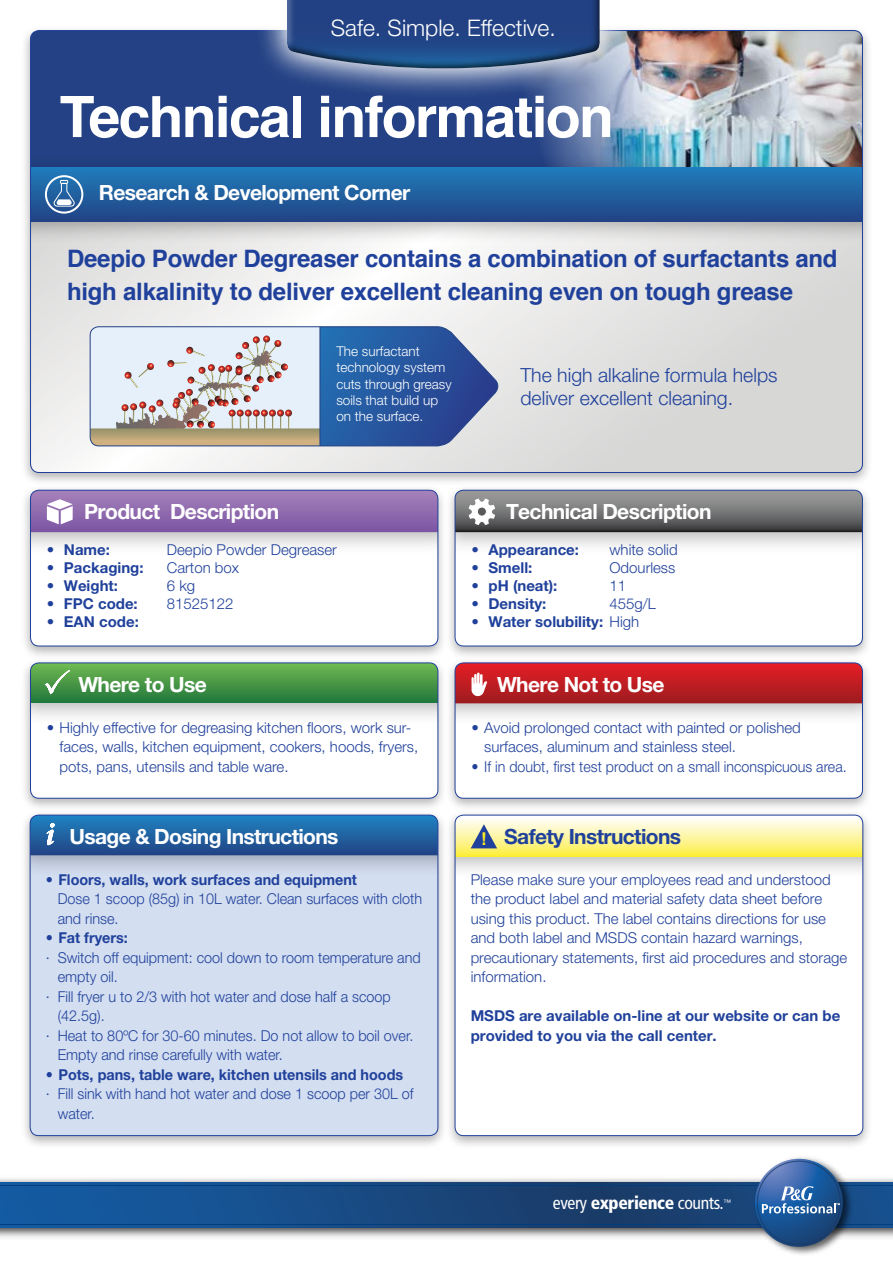
<style>
.page{position:relative;width:893px;height:1263px;background:#fff}
.page>*{position:absolute;margin:0;border:0;box-sizing:border-box;transform-origin:0 0}
.t1{font:700 57px "Helvetica";letter-spacing:-.03em;color:#fff}
.t2{font:700 24px/33px "Helvetica";letter-spacing:-.01em;color:#20419b}
.t3{font:300 22.8px "Helvetica Neue LT Pro";color:#fff}
.t4{font:700 21px "Helvetica Neue LT Pro";letter-spacing:-.03em;color:#fff}
.t5{font:700 21px "Helvetica Neue LT Pro";letter-spacing:-.03em;color:#20419b}
.t6{font:300 19.5px/23.4px "Helvetica Neue LT Pro";color:#20419b}
.t7{font:condensed 17.85px "Frutiger LT Com";letter-spacing:-.02em;color:#fff}
.t8{font:300 15px/19.5px "Helvetica Neue LT Pro";color:#20419b}
.t9{font:300 15px/19.5px "Helvetica Neue LT Pro";color:#20419b;scale:.96 1}
.t10{font:700 15px/19.5px "Helvetica Neue LT Pro";color:#20419b}
.t11{font:700 15px "Helvetica Neue LT Pro";color:#20419b;scale:.96 1}
.t12{font:300 15px "Helvetica Neue LT Pro";color:#20419b;scale:.95 1}
.t13{font:300 13.5px/16.2px "Helvetica Neue LT Pro";color:#fff}
.t14{font:condensed 7.8px "Frutiger CE";color:#fff}
.s1{font-weight:300}
.s2{font-family:"Arial";font-size:17.55px;color:#fcee21}
.s3{font-weight:900}
</style>
<div class="page">
<div style="left:21px;top:24px;width:851px;height:463px;background:#000;opacity:.3"></div>
<div style="left:31px;top:31px;width:831px;height:441px;background:#234184;border-radius:9px"></div>
<svg style="left:31px;top:245px;width:831px;height:227px;background:#e5e4e4"></svg>
<img style="left:532px;top:31px;width:330px;height:121px">
<div style="left:31px;top:152px;width:831px;height:93px;background:#000;opacity:.3"></div>
<div style="left:31px;top:167px;width:831px;height:54px;background:linear-gradient(to bottom,#217ebd,#224486)"></div>
<svg style="left:52px;top:180px;width:23px;height:27px"></svg>
<div style="left:45px;top:175px;width:38px;height:39px;border:2px solid #fff;border-radius:50%"></div>
<svg style="left:0;top:1182px;width:893px;height:46px;background:#174a83"></svg>
<hr style="left:0;top:1185px;width:893px;height:1px;background:#003e7e">
<hr style="left:0;top:1224px;width:893px;height:1px;background:#003e7e">
<img style="left:751px;top:1157px;width:106px;height:98px">
<svg style="left:755px;top:1159px;width:88px;height:88px;background:#295895"></svg>
<svg style="left:762px;top:1185px;width:78px;height:28px;background:#517fb4"></svg>
<svg style="left:254px;top:24px;width:377px;height:75px"></svg>
<div style="left:280px;top:0;width:330px;height:69px;background:#000;opacity:.75"></div>
<div style="left:21px;top:657px;width:427px;height:155px;background:#000;opacity:.3"></div>
<div style="left:31px;top:663px;width:407px;height:135px;background:#fff;border-radius:9px"></div>
<div style="left:31px;top:663px;width:407px;height:64px;background:#000;opacity:.3"></div>
<div style="left:30px;top:662px;width:408px;height:137px;border:1px solid #20419b;border-radius:9px"></div>
<div style="left:445px;top:657px;width:428px;height:155px;background:#000;opacity:.3"></div>
<div style="left:455px;top:663px;width:407px;height:135px;background:#fff;border-radius:9px"></div>
<div style="left:455px;top:663px;width:407px;height:64px;background:#000;opacity:.3"></div>
<div style="left:455px;top:662px;width:408px;height:137px;border:1px solid #20419b;border-radius:9px"></div>
<svg style="left:31px;top:663px;width:407px;height:40px;background:#489748"></svg>
<svg style="left:455px;top:663px;width:407px;height:40px;background:#c02027"></svg>
<div style="left:20px;top:809px;width:428px;height:341px;background:#000;opacity:.3"></div>
<div style="left:30px;top:815px;width:408px;height:320px;background:#d3def1;border-radius:9px"></div>
<div style="left:30px;top:815px;width:408px;height:64px;background:#000;opacity:.3"></div>
<svg style="left:30px;top:815px;width:408px;height:40px;background:#2263a3"></svg>
<div style="left:445px;top:809px;width:428px;height:341px;background:#000;opacity:.3"></div>
<div style="left:455px;top:815px;width:408px;height:320px;background:#fff;border-radius:9px"></div>
<div style="left:455px;top:815px;width:408px;height:65px;background:#000;opacity:.3"></div>
<svg style="left:455px;top:815px;width:408px;height:42px;background:#f4eea3"></svg>
<div style="left:21px;top:484px;width:427px;height:176px;background:#000;opacity:.3"></div>
<div style="left:31px;top:490px;width:407px;height:156px;background:#fff;border-radius:9px"></div>
<div style="left:31px;top:490px;width:407px;height:65px;background:#000;opacity:.3"></div>
<div style="left:445px;top:484px;width:428px;height:176px;background:#000;opacity:.3"></div>
<div style="left:455px;top:490px;width:407px;height:156px;background:#fff;border-radius:9px"></div>
<div style="left:455px;top:490px;width:407px;height:65px;background:#000;opacity:.3"></div>
<svg style="left:455px;top:490px;width:407px;height:42px;background:#727375"></svg>
<div style="left:477px;top:507px;width:9px;height:9px;background:#58595b;border-radius:50%"></div>
<div style="left:477px;top:507px;width:10px;height:9px;border:1px solid #fff;border-radius:50%"></div>
<svg style="left:89px;top:326px;width:412px;height:121px;background:#93a2bd"></svg>
<svg style="left:31px;top:490px;width:407px;height:42px;background:#916eb0"></svg>
<h3 class="t3" style="left:331px;top:14px;width:226px">Safe. Simple. Effective.</h3>
<h1 class="t1" style="left:60px;top:71px;width:556px">Technical information</h1>
<h3 class="t4" style="left:99px;top:180px;width:313px">Research &amp; Development Corner</h3>
<h2 class="t2" style="left:67px;top:243px;width:772px">Deepio Powder Degreaser contains a combination of surfactants and high alkalinity to deliver excellent cleaning even on tough grease</h2>
<p class="t13" style="left:336px;top:343px;width:117px">The surfactant technology system cuts through greasy soils that build up on the surface.</p>
<h3 class="t6" style="left:520px;top:363px;width:259px">The high alkaline formula helps deliver excellent cleaning.</h3>
<h3 class="t4" style="left:84px;top:499px;width:196px">Product Description</h3>
<h3 class="t4" style="left:506px;top:499px;width:207px">Technical Description</h3>
<p class="t10" style="left:471px;top:539px;width:109px">• Appearance:</p>
<p class="t8" style="left:609px;top:540px;width:70px">white solid</p>
<p class="t10" style="left:471px;top:557px;width:62px">• Smell:</p>
<p class="t8" style="left:609px;top:558px;width:67px">Odourless</p>
<p class="t10" style="left:471px;top:575px;width:87px">• pH (neat):</p>
<p class="t8" style="left:609px;top:576px;width:18px">11</p>
<p class="t10" style="left:471px;top:593px;width:76px">• Density:</p>
<p class="t8" style="left:609px;top:594px;width:48px">455g/L</p>
<p class="t10" style="left:471px;top:611px;width:169px">• Water solubility: <span class="s1">High</span></p>
<p class="t10" style="left:47px;top:539px;width:65px">• Name:</p>
<p class="t8" style="left:167px;top:540px;width:172px">Deepio Powder Degreaser</p>
<p class="t10" style="left:47px;top:557px;width:98px">• Packaging:</p>
<p class="t8" style="left:167px;top:558px;width:74px">Carton box</p>
<p class="t10" style="left:47px;top:575px;width:73px">• Weight:</p>
<p class="t8" style="left:167px;top:576px;width:30px">6 kg</p>
<p class="t10" style="left:47px;top:593px;width:92px">• FPC code:</p>
<p class="t8" style="left:167px;top:594px;width:68px">81525122</p>
<p class="t10" style="left:47px;top:611px;width:94px">• EAN code:</p>
<h3 class="t4" style="left:78px;top:671px;width:130px">Where to Use</h3>
<h3 class="t4" style="left:497px;top:672px;width:169px">Where Not to Use</h3>
<p class="t8" style="left:60px;top:717px;width:360px;text-indent:-13px">• Highly effective for degreasing kitchen floors, work sur&shy;faces, walls, kitchen equipment, cookers, hoods, fryers, pots, pans, utensils and table ware.</p>
<p class="t8" style="left:484px;top:717px;width:318px;text-indent:-13px">• Avoid prolonged contact with painted or polished surfaces, aluminum and stainless steel.</p>
<p class="t12" style="left:471px;top:757px;width:396px">• If in doubt, first test product on a small inconspicuous area.</p>
<h3 class="t4" style="left:69px;top:823px;width:271px">Usage &amp; Dosing Instructions</h3>
<p class="t11" style="left:46px;top:870px;width:326px">• Floors, walls, work surfaces and equipment</p>
<p class="t9" style="left:58px;top:889px;width:381px">Dose 1 scoop (85g) in 10L water. Clean surfaces with cloth and rinse.</p>
<p class="t11" style="left:46px;top:928px;width:87px">• Fat fryers:</p>
<p class="t9" style="left:46px;top:947px;width:392px">· Switch off equipment: cool down to room temperature and</p>
<p class="t9" style="left:58px;top:967px;width:64px">empty oil.</p>
<p class="t9" style="left:46px;top:986px;width:361px">· Fill fryer u to 2/3 with hot water and dose half a scoop</p>
<p class="t9" style="left:58px;top:1006px;width:50px">(42.5g).</p>
<p class="t9" style="left:46px;top:1025px;width:384px">· Heat to 80ºC for 30-60 minutes. Do not allow to boil over.</p>
<p class="t9" style="left:58px;top:1045px;width:236px">Empty and rinse carefully with water.</p>
<p class="t11" style="left:46px;top:1065px;width:374px">• Pots, pans, table ware, kitchen utensils and hoods</p>
<p class="t9" style="left:58px;top:1084px;width:372px;text-indent:-12px">· Fill sink with hand hot water and dose 1 scoop per 30L of water.</p>
<h3 class="t5" style="left:481px;top:823px;width:201px"><span class="s2">!</span> Safety Instructions</h3>
<p class="t8" style="left:471px;top:869px;width:378px">Please make sure your employees read and understood the product label and material safety data sheet before using this product. The label contains directions for use and both label and MSDS contain hazard warnings, precautionary statements, first aid procedures and storage information.</p>
<p class="t10" style="left:471px;top:1006px;width:371px">MSDS are available on-line at our website or can be provided to you via the call center.</p>
<p class="t7" style="left:553px;top:1192px;width:172px">every <span class="s3">experience</span> counts.</p>
<p class="t14" style="left:723px;top:1197px;width:9px">™</p>
</div>
